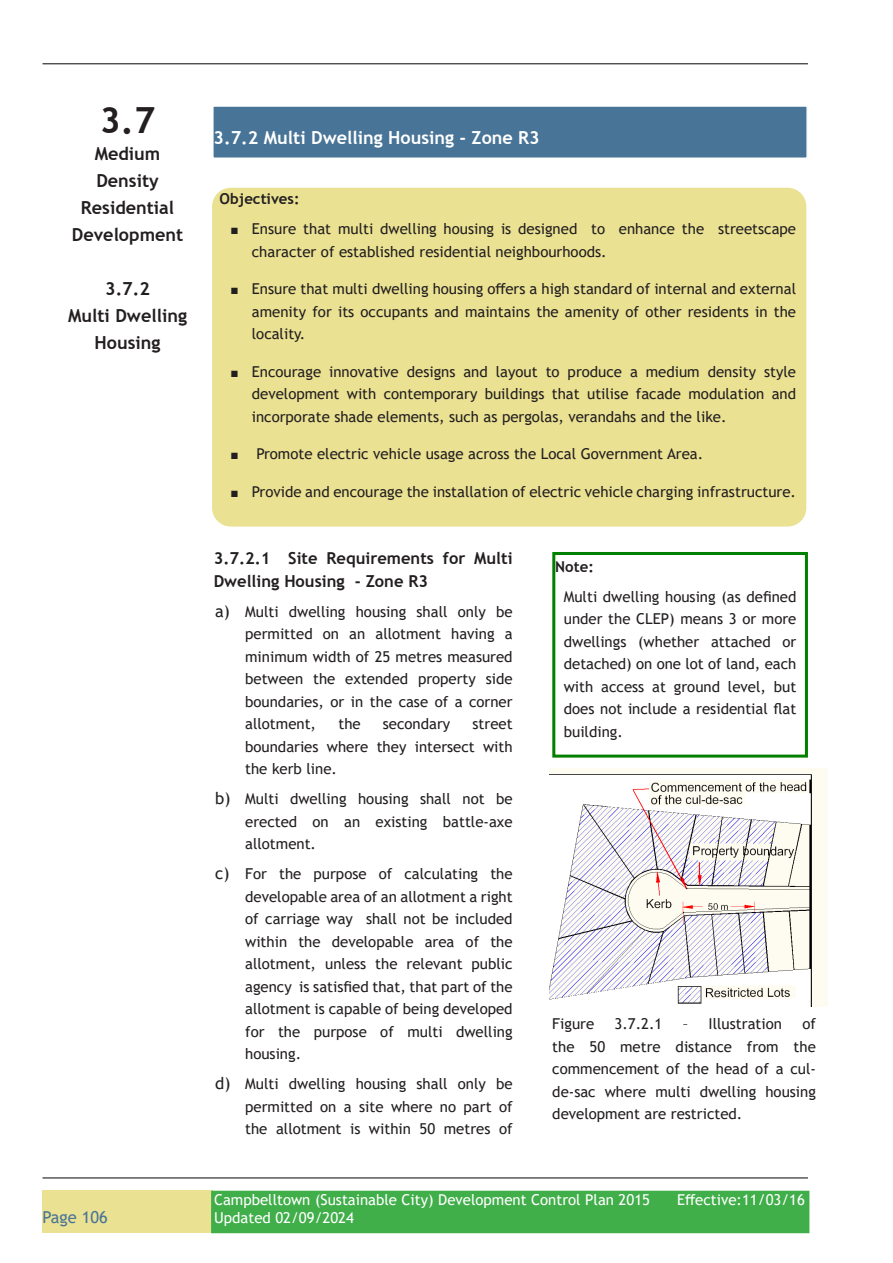
<style>
.page{position:relative;width:893px;height:1263px;background:#fff}
.page>*{position:absolute;margin:0;border:0;box-sizing:border-box;transform-origin:0 0}
.t1{font:700 36px "Trebuchet MS";color:#231f20}
.t2{font:700 18px/27px "Trebuchet MS";color:#231f20;text-align:center}
.Heading_2{font:700 18px "Trebuchet MS";color:#fff}
.Body_Text{font:700 16.5px/22.5px "Trebuchet MS";color:#231f20}
.t3{font:16.5px "Trebuchet MS";color:#487497}
.Body_Text-2{font:15px/22.5px "Trebuchet MS";color:#231f20;text-align:justify}
.t4{font:15px "Trebuchet MS";color:#fff}
.Design_requirements{font:700 15px "Trebuchet MS";color:#231f20}
.Body_Text-3{font:700 15px "Trebuchet MS";color:#231f20}
.s1{font-family:"Times New Roman";font-weight:700;font-size:13.5px}
.s2{font-size:16.5px}
</style>
<div class="page">
<hr style="left:43px;top:63px;width:765px;height:1px;background:#231f20">
<div style="left:43px;top:1191px;width:170px;height:42px;background:#eae192"></div>
<hr style="left:43px;top:1177px;width:765px;height:1px;background:#231f20">
<div style="left:213px;top:1192px;width:595px;height:40px;background:#40ae49"></div>
<div style="left:211px;top:1191px;width:598px;height:42px;border:3px solid #40ae49"></div>
<div style="left:213px;top:106px;width:594px;height:52px;background:#487497"></div>
<div style="left:212px;top:105px;width:596px;height:54px;border:2px solid #fff"></div>
<div style="left:552px;top:552px;width:256px;height:206px;border:3px solid #008000"></div>
<div style="left:213px;top:188px;width:593px;height:338px;background:#eae192;border-radius:18px"></div>
<div style="left:212px;top:188px;width:594px;height:339px;border:2px solid #eae192;border-radius:18px"></div>
<img style="left:549px;top:768px;width:278px;height:238px">
<h1 class="t1" style="left:100px;top:98px;width:57px">3.7</h1>
<p class="t2" style="left:72px;top:140px;width:113px">Medium<br>Density<br>Residential<br>Development</p>
<p class="t2" style="left:105px;top:275px;width:46px">3.7.2</p>
<p class="t2" style="left:68px;top:302px;width:120px">Multi Dwelling<br>Housing</p>
<p class="t3" style="left:43px;top:1206px;width:67px">Page 106</p>
<p class="Heading_2" style="left:214px;top:126px;width:328px">3.7.2 Multi Dwelling Housing - Zone R3</p>
<p class="Design_requirements" style="left:220px;top:189px;width:81px">Objectives:</p>
<p class="Body_Text-2" style="left:252px;top:217px;width:546px;text-indent:-21px"><span class="s1">■</span> Ensure that multi dwelling housing is designed to enhance the streetscape character of established residential neighbourhoods.</p>
<p class="Body_Text-2" style="left:252px;top:277px;width:546px;text-indent:-21px"><span class="s1">■</span> Ensure that multi dwelling housing offers a high standard of internal and external amenity for its occupants and maintains the amenity of other residents in the locality.</p>
<p class="Body_Text-2" style="left:252px;top:360px;width:546px;text-indent:-21px"><span class="s1">■</span> Encourage innovative designs and layout to produce a medium density style development with contemporary buildings that utilise facade modulation and incorporate shade elements, such as pergolas, verandahs and the like.</p>
<p class="Body_Text-2" style="left:230px;top:442px;width:474px"><span class="s1">■</span> Promote electric vehicle usage across the Local Government Area.</p>
<p class="Body_Text-2" style="left:230px;top:480px;width:567px"><span class="s1">■</span> Provide and encourage the installation of electric vehicle charging infrastructure.</p>
<p class="Body_Text" style="left:214px;top:547px;width:300px">3.7.2.1 Site Requirements for Multi<br>Dwelling Housing - Zone R3</p>
<p class="Body_Text-2" style="left:245px;top:600px;width:269px;text-indent:-30px"><span class="s2">a)</span> Multi dwelling housing shall only be permitted on an allotment having a minimum width of 25 metres measured between the extended property side boundaries, or in the case of a corner allotment,</p>
<p class="Body_Text-2" style="left:338px;top:712px;width:24px">the</p>
<p class="Body_Text-2" style="left:383px;top:712px;width:69px">secondary</p>
<p class="Body_Text-2" style="left:245px;top:712px;width:269px;text-indent:227px">street boundaries where they intersect with the kerb line.</p>
<p class="Body_Text-2" style="left:245px;top:787px;width:269px;text-indent:-30px"><span class="s2">b)</span> Multi dwelling housing shall not be erected on an existing battle-axe allotment.</p>
<p class="Body_Text-2" style="left:245px;top:862px;width:269px;text-indent:-30px"><span class="s2">c)</span> For the purpose of calculating the developable area of an allotment a right of carriage way shall not be included within the developable area of the allotment, unless the relevant public agency is satisfied that, that part of the allotment is capable of being developed for the purpose of multi dwelling housing.</p>
<p class="Body_Text-2" style="left:245px;top:1072px;width:269px;text-indent:-30px"><span class="s2">d)</span> Multi dwelling housing shall only be permitted on a site where no part of the allotment is within 50 metres of</p>
<p class="Body_Text-3" style="left:555px;top:557px;width:40px">Note:</p>
<p class="Body_Text-2" style="left:564px;top:585px;width:234px">Multi dwelling housing (as defined under the CLEP) means 3 or more dwellings (whether attached or detached) on one lot of land, each with access at ground level, but does not include a residential flat building.</p>
<p class="Body_Text-2" style="left:552px;top:1012px;width:265px;text-indent:250px">of the 50 metre distance from the commencement of the head of a cul&shy;de-sac where multi dwelling housing development are restricted.</p>
<p class="Body_Text-2" style="left:552px;top:1012px;width:43px">Figure</p>
<p class="Body_Text-2" style="left:614px;top:1012px;width:49px">3.7.2.1</p>
<p class="Body_Text-2" style="left:683px;top:1012px;width:101px">– Illustration</p>
<p class="t4" style="left:214px;top:1190px;width:437px">Campbelltown (Sustainable City) Development Control Plan 2015</p>
<p class="t4" style="left:677px;top:1190px;width:129px">Effective:11/03/16</p>
<p class="t4" style="left:214px;top:1208px;width:141px">Updated 02/09/2024</p>
</div>
